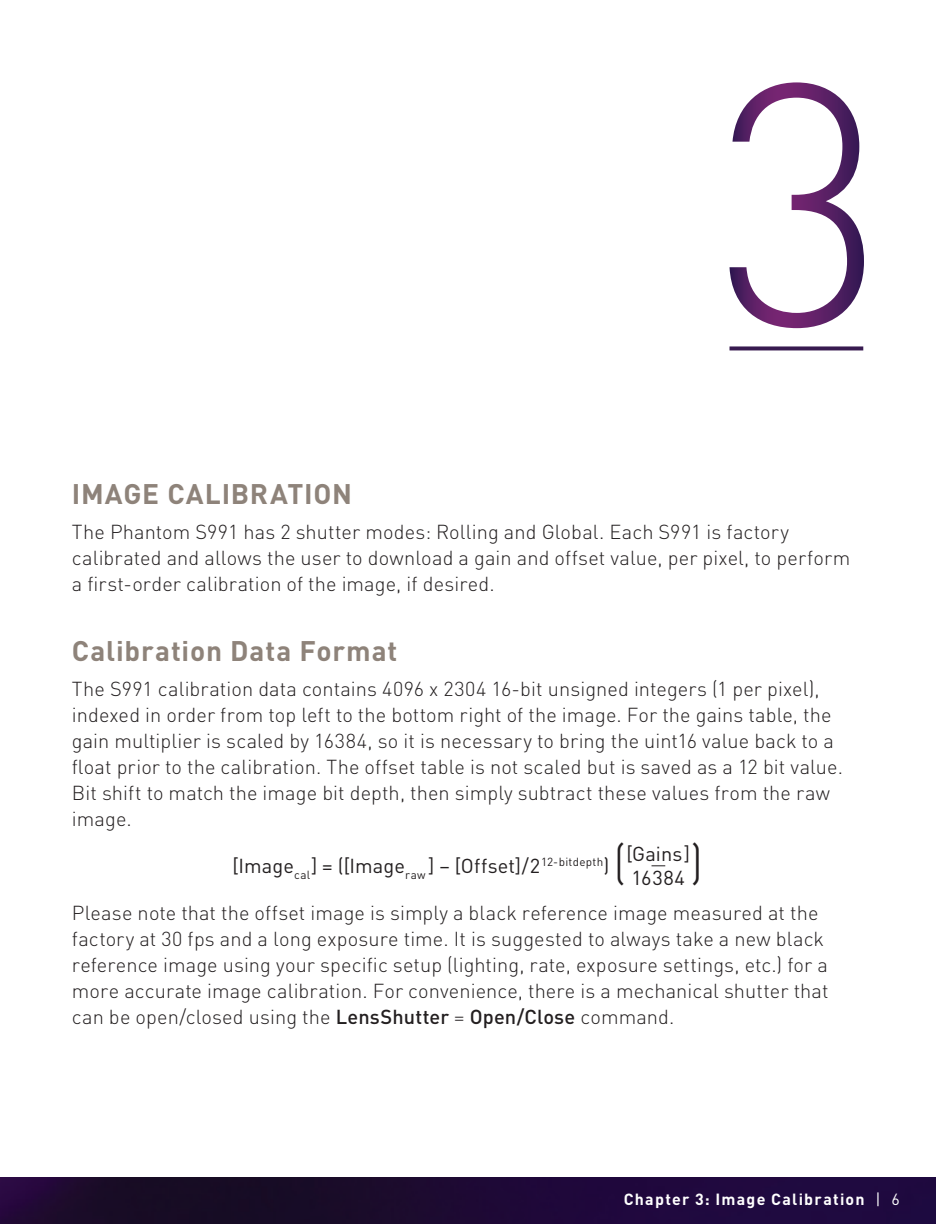
<style>
.page{position:relative;width:936px;height:1224px;background:#fff}
.page>*{position:absolute;margin:0;border:0;box-sizing:border-box;transform-origin:0 0}
.Body{font:300 48px "DIN";color:#231f20}
.HDR_Bold_14_Auto{font:700 28px "DIN";letter-spacing:.03em;color:#8e837a}
.Body-2{font:300 20px/26px "DIN";letter-spacing:.005em;color:#231f20}
.Body-3{font:20px "DIN";letter-spacing:.01em;color:#231f20}
.t1{font:700 16px "DIN";letter-spacing:.075em;color:#fff}
.s1{font-weight:500}
.s2{font-weight:400}
</style>
<div class="page">
<svg style="left:652px;top:865px;width:13px;height:1px"></svg>
<img style="left:0;top:1178px;width:936px;height:46px">
<svg style="left:730px;top:346px;width:133px;height:4px"></svg>
<svg style="left:730px;top:82px;width:134px;height:246px"></svg>
<p class="HDR_Bold_14_Auto" style="left:72px;top:476px;width:282px">IMAGE CALIBRATION</p>
<p class="Body-2" style="left:72px;top:519px;width:780px">The Phantom S991 has 2 shutter modes: Rolling and Global. Each S991 is factory calibrated and allows the user to download a gain and offset value, per pixel, to perform a first-order calibration of the image, if desired.</p>
<p class="HDR_Bold_14_Auto" style="left:72px;top:632px;width:327px">Calibration Data Format</p>
<p class="Body-2" style="left:72px;top:675px;width:773px">The S991 calibration data contains 4096 x 2304 16-bit unsigned integers (1 per pixel), indexed in order from top left to the bottom right of the image. For the gains table, the gain multiplier is scaled by 16384, so it is necessary to bring the uint16 value back to a float prior to the calibration. The offset table is not scaled but is saved as a 12 bit value.<br>Bit shift to match the image bit depth, then simply subtract these values from the raw image.</p>
<p class="Body-3" style="left:233px;top:853px;width:378px">[Image<sub>cal</sub> ] = ([Image<sub>raw</sub> ] – [Offset]/2<sup>12-bitdepth</sup>)</p>
<p class="Body" style="left:690px;top:834px;width:15px">)</p>
<p class="Body-2" style="left:72px;top:899px;width:758px">Please note that the offset image is simply a black reference image measured at the factory at 30 fps and a long exposure time. It is suggested to always take a new black reference image using your specific setup (lighting, rate, exposure settings, etc.) for a more accurate image calibration. For convenience, there is a mechanical shutter that can be open/closed using the <span class="s1">LensShutter</span> = <span class="s1">Open/Close</span> command.</p>
<p class="Body" style="left:613px;top:834px;width:15px">(</p>
<p class="Body-3" style="left:626px;top:841px;width:65px">[Gains]</p>
<p class="Body-3" style="left:632px;top:865px;width:55px">16384</p>
<p class="t1" style="left:624px;top:1189px;width:278px">Chapter 3: Image Calibration <span class="s2">| 6</span></p>
</div>
